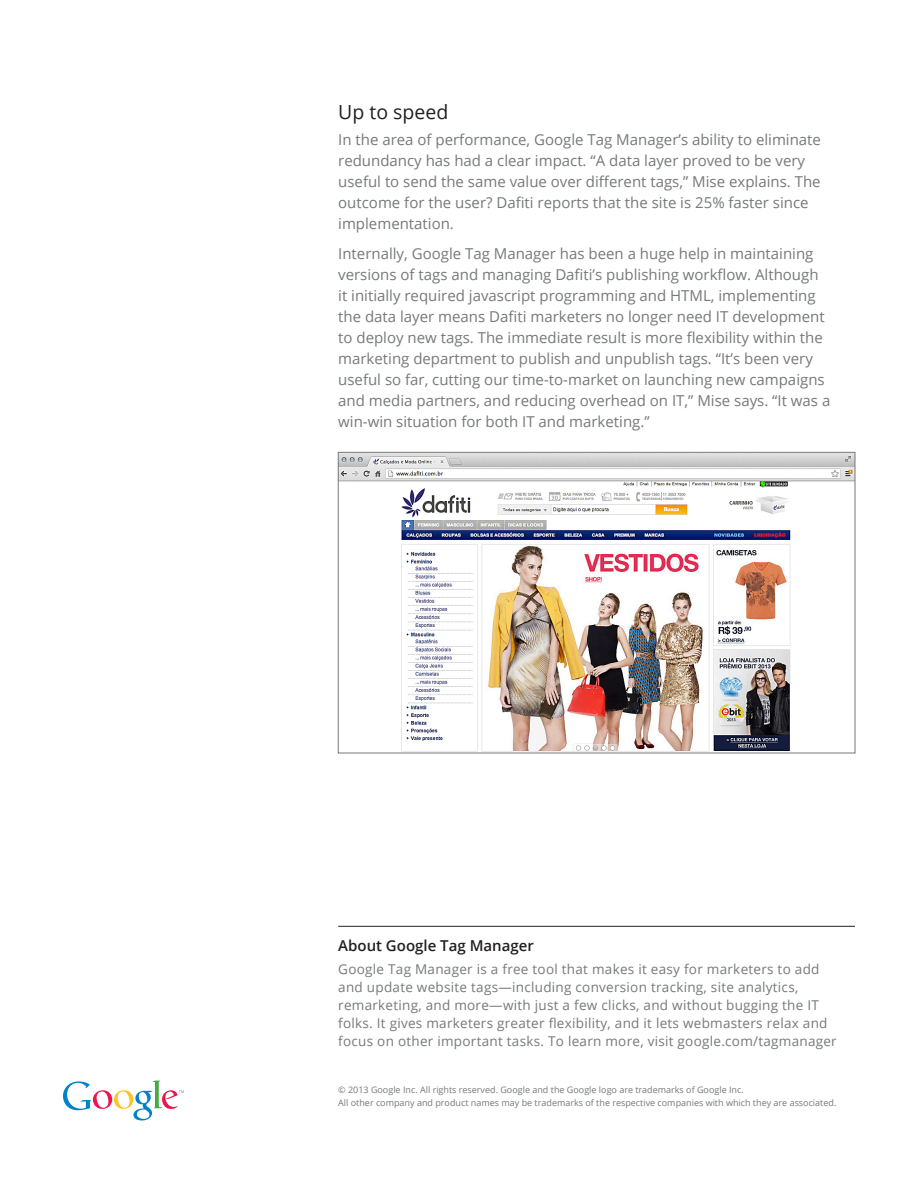
<style>
.page{position:relative;width:918px;height:1188px;background:#fff}
.page>*{position:absolute;margin:0;border:0;box-sizing:border-box;transform-origin:0 0}
.Subhead_1{font:19.5px "Open Sans";color:#231f20}
.Body_Text{font:15px/21px "Open Sans";color:#76787b}
.Sidebar_Subhead{font:600 15px "Open Sans";color:#231f20}
.Body_Text-2{font:13.5px/18px "Open Sans";letter-spacing:.02em;color:#76787b}
.End_Footer__Job_Numb{font:9px "Open Sans";color:#76787b}
</style>
<div class="page">
<svg style="left:63px;top:1081px;width:121px;height:39px"></svg>
<hr style="left:338px;top:926px;width:517px;height:1px;background:#231f20">
<img style="left:340px;top:454px;width:513px;height:297px">
<div style="left:338px;top:452px;width:517px;height:301px;border:1px solid #76787b"></div>
<p class="Subhead_1" style="left:338px;top:99px;width:112px">Up to speed</p>
<p class="Body_Text" style="left:338px;top:128px;width:484px">In the area of performance, Google Tag Manager’s ability to eliminate redundancy has had a clear impact. “A data layer proved to be very useful to send the same value over different tags,” Mise explains. The outcome for the user? Dafiti reports that the site is 25% faster since implementation.</p>
<p class="Body_Text" style="left:338px;top:242px;width:494px">Internally, Google Tag Manager has been a huge help in maintaining versions of tags and managing Dafiti’s publishing workflow. Although it initially required javascript programming and HTML, implementing the data layer means Dafiti marketers no longer need IT development to deploy new tags. The immediate result is more flexibility within the marketing department to publish and unpublish tags. “It’s been very useful so far, cutting our time-to-market on launching new campaigns and media partners, and reducing overhead on IT,” Mise says. “It was a win-win situation for both IT and marketing.”</p>
<p class="Sidebar_Subhead" style="left:338px;top:936px;width:197px">About Google Tag Manager</p>
<p class="Body_Text-2" style="left:338px;top:959px;width:500px">Google Tag Manager is a free tool that makes it easy for marketers to add and update website tags—including conversion tracking, site analytics, remarketing, and more—with just a few clicks, and without bugging the IT folks. It gives marketers greater flexibility, and it lets webmasters relax and focus on other important tasks. To learn more, visit google.com/tagmanager</p>
<p class="End_Footer__Job_Numb" style="left:338px;top:1083px;width:407px">© 2013 Google Inc. All rights reserved. Google and the Google logo are trademarks of Google Inc.</p>
<p class="End_Footer__Job_Numb" style="left:338px;top:1097px;width:500px">All other company and product names may be trademarks of the respective companies with which they are associated.</p>
</div>
